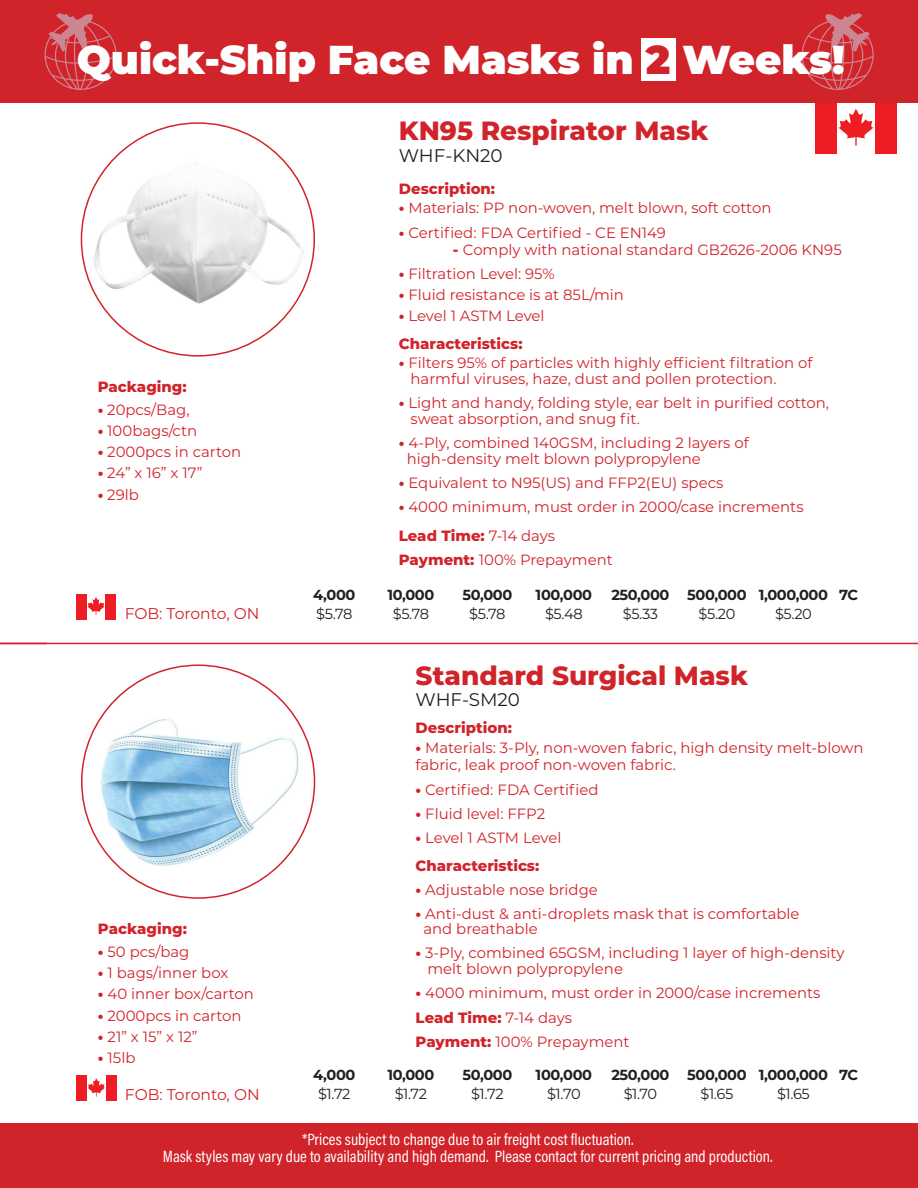
<style>
.page{position:relative;width:918px;height:1188px;background:#fff}
.page>*{position:absolute;margin:0;border:0;box-sizing:border-box;transform-origin:0 0}
.t1{font:900 40.35px "Montserrat";color:#fff}
.t2{font:800 26.4px "Montserrat";color:#d1232a}
.t3{font:18.3px "Montserrat";color:#231f20}
.t4{font:16.5px/16.5px "Acumin Variable Concept";letter-spacing:-.09em;color:#fff;text-align:center}
.t5{font:15.6px "Montserrat";color:#d1232a}
.t6{font:14.85px/15.6px "Montserrat";color:#d1232a}
.t7{font:800 14.85px/27.9px "Montserrat";color:#d1232a}
.t8{font:700 14.55px "Montserrat";letter-spacing:-.025em;color:#231f20}
.t9{font:14.55px "Montserrat";letter-spacing:-.03em;color:#231f20}
.s1{color:#d1232a}
.s2{font-weight:800}
.s3{font-weight:400}
</style>
<div class="page">
<div style="left:0;top:1124px;width:918px;height:64px;background:#d1232a"></div>
<img style="left:94px;top:141px;width:210px;height:211px">
<img style="left:82px;top:667px;width:230px;height:231px">
<div style="left:0;top:0;width:918px;height:103px;background:#d1232a"></div>
<svg style="left:45px;top:13px;width:72px;height:77px"></svg>
<svg style="left:802px;top:13px;width:72px;height:77px"></svg>
<div style="left:642px;top:38px;width:34px;height:42px;background:#fff"></div>
<hr style="left:0;top:643px;width:918px;height:1px;background:#d1232a">
<div style="left:815px;top:103px;width:22px;height:50px;background:#ee1d23"></div>
<div style="left:875px;top:103px;width:22px;height:50px;background:#ee1d23"></div>
<svg style="left:838px;top:109px;width:36px;height:36px"></svg>
<div style="left:76px;top:1075px;width:11px;height:26px;background:#ee1d23"></div>
<div style="left:106px;top:1075px;width:11px;height:26px;background:#ee1d23"></div>
<svg style="left:87px;top:1078px;width:18px;height:19px"></svg>
<svg style="left:95px;top:594px;width:11px;height:25px"></svg>
<div style="left:76px;top:594px;width:11px;height:25px;background:#ee1d23"></div>
<div style="left:106px;top:594px;width:10px;height:25px;background:#ee1d23"></div>
<svg style="left:87px;top:597px;width:18px;height:18px"></svg>
<h1 class="t1" style="left:77px;top:29px;width:769px">Quick-Ship Face Masks in <span class="s1">2</span> Weeks!</h1>
<h2 class="t2" style="left:399px;top:111px;width:311px">KN95 Respirator Mask</h2>
<p class="t7" style="left:98px;top:372px;width:90px">Packaging:</p>
<p class="t6" style="left:98px;top:401px;width:93px"><span class="s2">•</span> 20pcs/Bag,</p>
<p class="t6" style="left:98px;top:422px;width:101px"><span class="s2">•</span> 100bags/ctn</p>
<p class="t6" style="left:98px;top:444px;width:145px"><span class="s2">•</span> 2000pcs in carton</p>
<p class="t6" style="left:98px;top:465px;width:106px"><span class="s2">•</span> 24” x 16” x 17”</p>
<p class="t6" style="left:98px;top:486px;width:43px"><span class="s2">•</span> 29lb</p>
<p class="t5" style="left:125px;top:603px;width:136px">FOB: Toronto, ON</p>
<p class="t7" style="left:98px;top:914px;width:90px">Packaging:</p>
<p class="t6" style="left:98px;top:943px;width:93px"><span class="s2">•</span> 50 pcs/bag</p>
<p class="t6" style="left:98px;top:965px;width:132px"><span class="s2">•</span> 1 bags/inner box</p>
<p class="t6" style="left:98px;top:986px;width:157px"><span class="s2">•</span> 40 inner box/carton</p>
<p class="t6" style="left:98px;top:1007px;width:145px"><span class="s2">•</span> 2000pcs in carton</p>
<p class="t6" style="left:98px;top:1028px;width:101px"><span class="s2">•</span> 21” x 15” x 12”</p>
<p class="t6" style="left:98px;top:1050px;width:39px"><span class="s2">•</span> 15lb</p>
<p class="t5" style="left:125px;top:1084px;width:136px">FOB: Toronto, ON</p>
<p class="t3" style="left:399px;top:143px;width:105px">WHF-KN20</p>
<p class="t7" style="left:399px;top:174px;width:98px">Description:</p>
<p class="t6" style="left:399px;top:200px;width:374px"><span class="s2">•</span> Materials: PP non-woven, melt blown, soft cotton</p>
<p class="t6" style="left:399px;top:224px;width:269px"><span class="s2">•</span> Certified: FDA Certified - CE EN149</p>
<p class="t6" style="left:453px;top:241px;width:390px"><span class="s2">-</span> Comply with national standard GB2626-2006 KN95</p>
<p class="t6" style="left:399px;top:265px;width:157px"><span class="s2">•</span> Filtration Level: 95%</p>
<p class="t6" style="left:399px;top:286px;width:227px"><span class="s2">•</span> Fluid resistance is at 85L/min</p>
<p class="t7" style="left:399px;top:301px;width:147px">• <span class="s3">Level 1 ASTM Level<br></span>Characteristics:</p>
<p class="t6" style="left:411px;top:355px;width:403px;text-indent:-12px"><span class="s2">•</span> Filters 95% of particles with highly efficient filtration of harmful viruses, haze, dust and pollen protection.</p>
<p class="t6" style="left:411px;top:394px;width:420px;text-indent:-12px"><span class="s2">•</span> Light and handy, folding style, ear belt in purified cotton, sweat absorption, and snug fit.</p>
<p class="t6" style="left:407px;top:434px;width:344px;text-indent:-8px"><span class="s2">•</span> 4-Ply, combined 140GSM, including 2 layers of high-density melt blown polypropylene</p>
<p class="t6" style="left:399px;top:474px;width:326px"><span class="s2">•</span> Equivalent to N95(US) and FFP2(EU) specs</p>
<p class="t6" style="left:399px;top:498px;width:406px"><span class="s2">•</span> 4000 minimum, must order in 2000/case increments</p>
<p class="t6" style="left:399px;top:523px;width:215px;line-height:24.2px"><span class="s2">Lead Time:</span> 7-14 days<br><span class="s2">Payment:</span> 100% Prepayment</p>
<p class="t8" style="left:313px;top:584px;width:44px">4,000</p>
<p class="t8" style="left:387px;top:584px;width:48px">10,000</p>
<p class="t8" style="left:462px;top:584px;width:51px">50,000</p>
<p class="t8" style="left:536px;top:584px;width:58px">100,000</p>
<p class="t8" style="left:611px;top:584px;width:249px">250,000 500,000 1,000,000 7C</p>
<p class="t9" style="left:316px;top:604px;width:38px">$5.78</p>
<p class="t9" style="left:393px;top:604px;width:38px">$5.78</p>
<p class="t9" style="left:469px;top:604px;width:38px">$5.78</p>
<p class="t9" style="left:545px;top:604px;width:39px">$5.48</p>
<p class="t9" style="left:623px;top:604px;width:37px">$5.33</p>
<p class="t9" style="left:699px;top:604px;width:38px">$5.20</p>
<p class="t9" style="left:775px;top:604px;width:38px">$5.20</p>
<h2 class="t2" style="left:416px;top:656px;width:334px">Standard Surgical Mask</h2>
<p class="t3" style="left:416px;top:687px;width:106px">WHF-SM20</p>
<p class="t7" style="left:416px;top:713px;width:98px">Description:</p>
<p class="t6" style="left:416px;top:738px;width:450px;line-height:17.9px"><span class="s2">•</span> Materials: 3-Ply, non-woven fabric, high density melt-blown fabric, leak proof non-woven fabric.</p>
<p class="t6" style="left:416px;top:781px;width:184px"><span class="s2">•</span> Certified: FDA Certified</p>
<p class="t6" style="left:416px;top:805px;width:131px"><span class="s2">•</span> Fluid level: FFP2</p>
<p class="t7" style="left:416px;top:823px;width:147px">• <span class="s3">Level 1 ASTM Level<br></span>Characteristics:</p>
<p class="t6" style="left:416px;top:881px;width:184px"><span class="s2">•</span> Adjustable nose bridge</p>
<p class="t6" style="left:423px;top:905px;width:378px;text-indent:-8px"><span class="s2">•</span> Anti-dust &amp; anti-droplets mask that is comfortable and breathable</p>
<p class="t6" style="left:427px;top:945px;width:419px;text-indent:-12px"><span class="s2">•</span> 3-Ply, combined 65GSM, including 1 layer of high-density melt blown polypropylene</p>
<p class="t6" style="left:416px;top:985px;width:406px"><span class="s2">•</span> 4000 minimum, must order in 2000/case increments</p>
<p class="t6" style="left:416px;top:1005px;width:215px;line-height:24.2px"><span class="s2">Lead Time:</span> 7-14 days<br><span class="s2">Payment:</span> 100% Prepayment</p>
<p class="t8" style="left:313px;top:1064px;width:44px">4,000</p>
<p class="t8" style="left:387px;top:1064px;width:48px">10,000</p>
<p class="t8" style="left:462px;top:1064px;width:51px">50,000</p>
<p class="t8" style="left:536px;top:1064px;width:58px">100,000</p>
<p class="t8" style="left:611px;top:1064px;width:249px">250,000 500,000 1,000,000 7C</p>
<p class="t9" style="left:318px;top:1084px;width:34px">$1.72</p>
<p class="t9" style="left:395px;top:1084px;width:34px">$1.72</p>
<p class="t9" style="left:471px;top:1084px;width:34px">$1.72</p>
<p class="t9" style="left:547px;top:1084px;width:35px">$1.70</p>
<p class="t9" style="left:624px;top:1084px;width:35px">$1.70</p>
<p class="t9" style="left:701px;top:1084px;width:34px">$1.65</p>
<p class="t9" style="left:777px;top:1084px;width:34px">$1.65</p>
<p class="t4" style="left:163px;top:1130px;width:612px">*Prices subject to change due to air freight cost fluctuation.<br>Mask styles may vary due to availability and high demand. Please contact for current pricing and production.</p>
</div>
